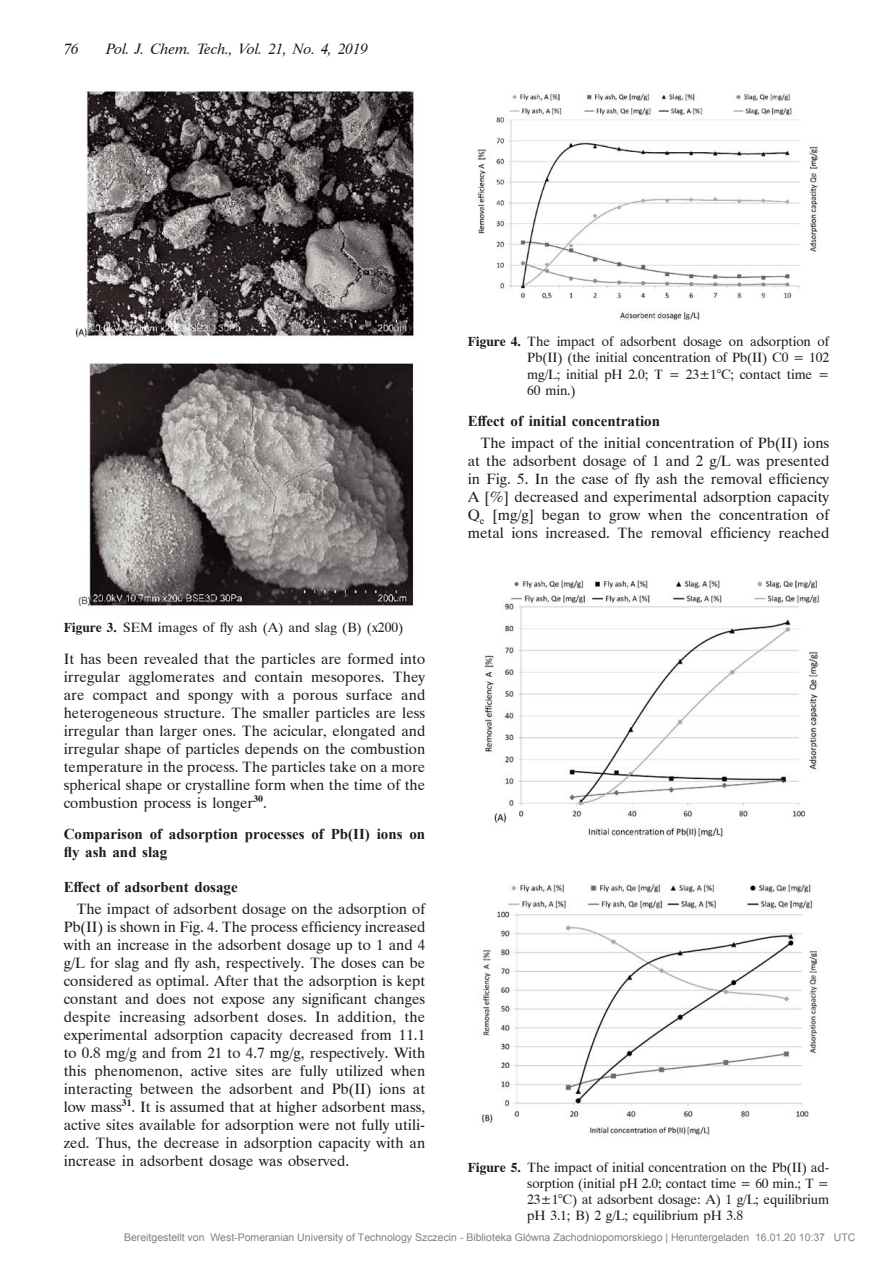
<style>
.page{position:relative;width:893px;height:1263px;background:#fff}
.page>*{position:absolute;margin:0;border:0;box-sizing:border-box;transform-origin:0 0}
.t1{font:15px/18px "Dutch 801 BT";color:#1b1c20;text-align:justify}
.t2{font:700 15px/18px "Times New Roman";color:#1b1c20}
.t3{font:italic 15px "Dutch 801 BT";color:#1b1c20}
.t4{font:13.5px/16.2px "Dutch 801 BT";letter-spacing:-.01em;color:#1b1c20;text-align:justify}
.t5{font:10.5px "Arial";color:#808080}
.s1{font-weight:700}
</style>
<div class="page">
<img style="left:75px;top:91px;width:339px;height:515px">
<img style="left:477px;top:93px;width:342px;height:228px">
<img style="left:482px;top:580px;width:338px;height:556px">
<p class="t3" style="left:64px;top:38px;width:16px">76</p>
<p class="t3" style="left:106px;top:38px;width:263px">Pol. J. Chem. Tech., Vol. 21, No. 4, 2019</p>
<p class="t4" style="left:64px;top:618px;width:341px"><span class="s1">Figure 3.</span> SEM images of fly ash (A) and slag (B) (x200)</p>
<p class="t4" style="left:527px;top:333px;width:303px;text-indent:-60px"><span class="s1">Figure 4.</span> The impact of adsorbent dosage on adsorption of Pb(II) (the initial concentration of Pb(II) C0 = 102 mg/L; initial pH 2.0; T = 23±1°C; contact time = 60 min.)</p>
<p class="t2" style="left:468px;top:412px;width:194px">Effect of initial concentration</p>
<p class="t1" style="left:468px;top:433px;width:363px;text-indent:13px">The impact of the initial concentration of Pb(II) ions at the adsorbent dosage of 1 and 2 g/L was presented in Fig. 5. In the case of fly ash the removal efficiency A [%] decreased and experimental adsorption capacity Q<sub>e</sub> [mg/g] began to grow when the concentration of metal ions increased. The removal efficiency reached</p>
<p class="t1" style="left:64px;top:649px;width:363px">It has been revealed that the particles are formed into irregular agglomerates and contain mesopores. They are compact and spongy with a porous surface and heterogeneous structure. The smaller particles are less irregular than larger ones. The acicular, elongated and irregular shape of particles depends on the combustion temperature in the process. The particles take on a more spherical shape or crystalline form when the time of the combustion process is longer<sup>30</sup>.</p>
<p class="t2" style="left:64px;top:825px;width:363px">Comparison of adsorption processes of Pb(II) ions on fly ash and slag</p>
<p class="t2" style="left:64px;top:878px;width:175px">Effect of adsorbent dosage</p>
<p class="t1" style="left:64px;top:899px;width:363px;text-indent:13px">The impact of adsorbent dosage on the adsorption of Pb(II) is shown in Fig. 4. The process efficiency increased with an increase in the adsorbent dosage up to 1 and 4 g/L for slag and fly ash, respectively. The doses can be considered as optimal. After that the adsorption is kept constant and does not expose any significant changes despite increasing adsorbent doses. In addition, the experimental adsorption capacity decreased from 11.1 to 0.8 mg/g and from 21 to 4.7 mg/g, respectively. With this phenomenon, active sites are fully utilized when interacting between the adsorbent and Pb(II) ions at low mass<sup>31</sup>. It is assumed that at higher adsorbent mass, active sites available for adsorption were not fully utili&shy;zed. Thus, the decrease in adsorption capacity with an increase in adsorbent dosage was observed.</p>
<p class="t4" style="left:527px;top:1158px;width:303px;text-indent:-60px"><span class="s1">Figure 5.</span> The impact of initial concentration on the Pb(II) ad&shy;sorption (initial pH 2.0; contact time = 60 min.; T = 23±1°C) at adsorbent dosage: A) 1 g/L; equilibrium pH 3.1; B) 2 g/L; equilibrium pH 3.8</p>
<p class="t5" style="left:124px;top:1233px;width:733px">Bereitgestellt von West-Pomeranian University of Technology Szczecin - Biblioteka Glówna Zachodniopomorskiego | Heruntergeladen 16.01.20 10:37 UTC</p>
</div>
